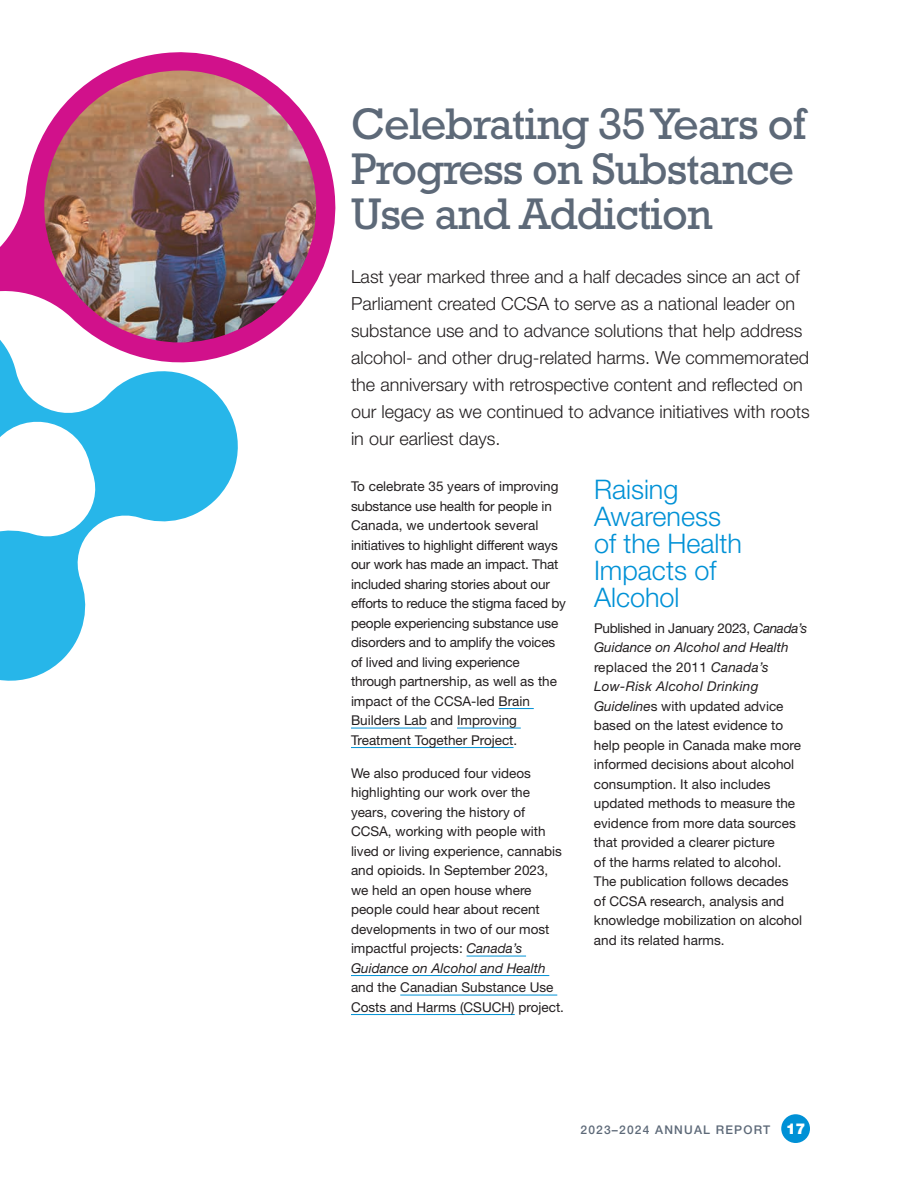
<style>
.page{position:relative;width:918px;height:1188px;background:#fff}
.page>*{position:absolute;margin:0;border:0;box-sizing:border-box;transform-origin:0 0}
.t1{font:45px/45px "Rockwell Std";letter-spacing:-.025em;color:#5d6978}
.t2{font:300 27px/27px "Helvetica Neue LT Std";color:#0091d6}
.body_Intro_para{font:300 18px/27px "Helvetica Neue LT Std";color:#231f20}
.body_text{font:13.5px/19.5px "Helvetica Neue LT Std";color:#231f20}
.t3{font:500 12px "Helvetica Neue LT Std";letter-spacing:.1em;color:#5d6978}
.s1{font-style:italic}
.s2{font-weight:900;font-size:15px;color:#fff}
</style>
<div class="page">
<div style="left:781px;top:1114px;width:29px;height:29px;background:#0091d6;border-radius:50%"></div>
<svg style="left:0;top:537px;width:86px;height:144px;fill:#27b6e9"></svg>
<svg style="left:0;top:52px;width:336px;height:485px"></svg>
<hr style="left:499px;top:708px;width:35px;height:1px;background:#0091d6">
<hr style="left:351px;top:728px;width:76px;height:1px;background:#0091d6">
<hr style="left:457px;top:728px;width:64px;height:1px;background:#0091d6">
<hr style="left:351px;top:747px;width:163px;height:1px;background:#0091d6">
<hr style="left:467px;top:956px;width:59px;height:1px;background:#0091d6">
<hr style="left:351px;top:975px;width:198px;height:1px;background:#0091d6">
<hr style="left:400px;top:995px;width:157px;height:1px;background:#0091d6">
<hr style="left:351px;top:1014px;width:164px;height:1px;background:#0091d6">
<img style="left:44px;top:71px;width:272px;height:271px;border-radius:136px">
<h2 class="t1" style="left:351px;top:100px;width:456px">Celebrating 35 Years of<br>Progress on Substance<br>Use and Addiction</h2>
<p class="body_Intro_para" style="left:351px;top:262px;width:460px">Last year marked three and a half decades since an act of Parliament created CCSA to serve as a national leader on substance use and to advance solutions that help address alcohol- and other drug-related harms. We commemorated the anniversary with retrospective content and reflected on our legacy as we continued to advance initiatives with roots in our earliest days.</p>
<p class="body_text" style="left:351px;top:476px;width:217px">To celebrate 35 years of improving substance use health for people in Canada, we undertook several initiatives to highlight different ways our work has made an impact. That included sharing stories about our efforts to reduce the stigma faced by people experiencing substance use disorders and to amplify the voices of lived and living experience through partnership, as well as the impact of the CCSA-led Brain Builders Lab and Improving Treatment Together Project.</p>
<p class="body_text" style="left:351px;top:763px;width:215px">We also produced four videos highlighting our work over the years, covering the history of<br>CCSA, working with people with lived or living experience, cannabis and opioids. In September 2023, we held an open house where people could hear about recent developments in two of our most impactful projects: <span class="s1">Canada’s<br>Guidance on Alcohol and Health </span>and the Canadian Substance Use<br>Costs and Harms (CSUCH) project.</p>
<h3 class="t2" style="left:594px;top:475px;width:150px">Raising<br>Awareness of the Health<br>Impacts of<br>Alcohol</h3>
<p class="body_text" style="left:594px;top:618px;width:215px">Published in January 2023, <span class="s1">Canada’s<br>Guidance on Alcohol and Health </span>replaced the 2011 <span class="s1">Canada’s<br>Low-Risk Alcohol Drinking<br>Guideline</span>s with updated advice based on the latest evidence to help people in Canada make more informed decisions about alcohol consumption. It also includes updated methods to measure the evidence from more data sources that provided a clearer picture<br>of the harms related to alcohol.<br>The publication follows decades<br>of CCSA research, analysis and knowledge mobilization on alcohol and its related harms.</p>
<p class="t3" style="left:580px;top:1122px;width:226px">2023–2024 ANNUAL REPORT <span class="s2">17</span></p>
</div>
